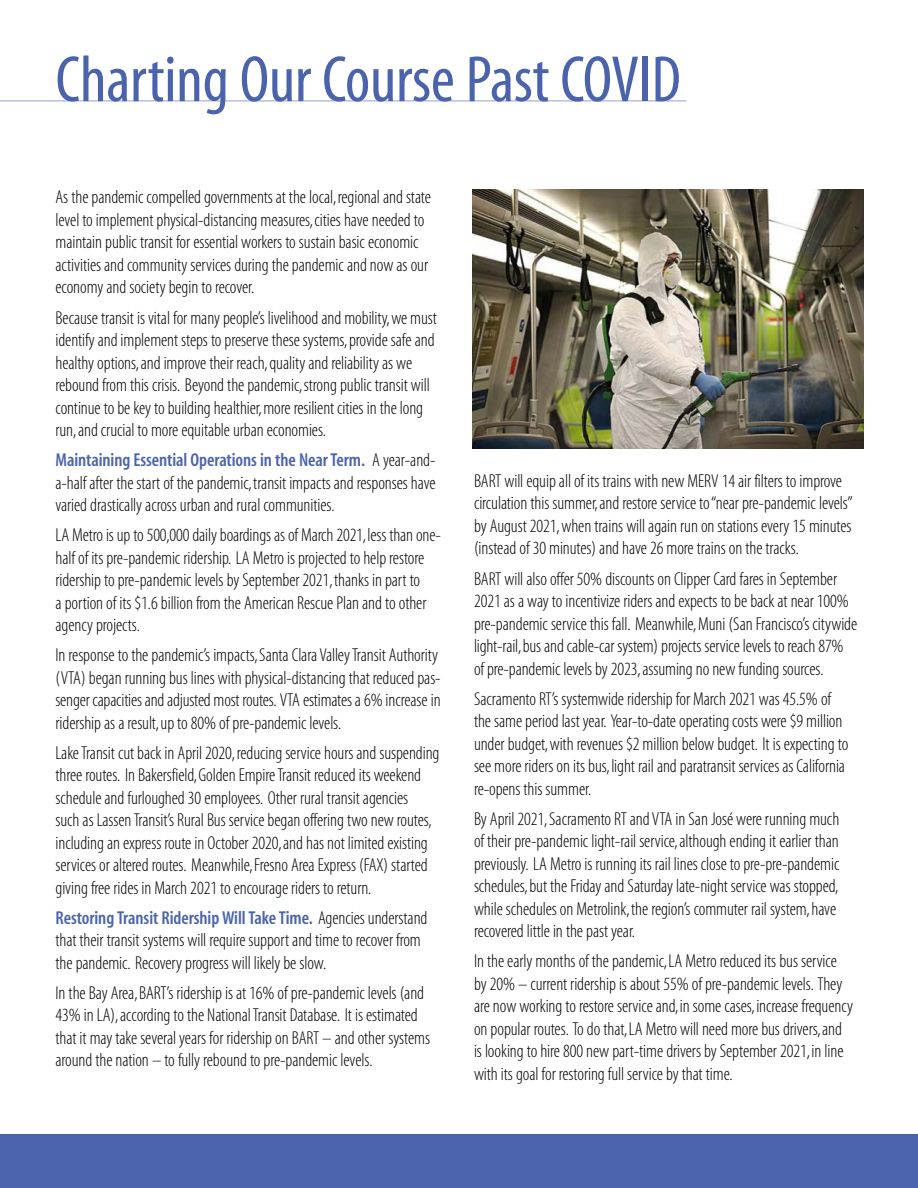
<style>
.page{position:relative;width:918px;height:1188px;background:#fff}
.page>*{position:absolute;margin:0;border:0;box-sizing:border-box;transform-origin:0 0}
.t1{font:66px "Myriad MM 400 300";letter-spacing:-.005em;color:#4a63ac}
.t2{font:18.75px/22.5px "Myriad MM 215 300";letter-spacing:-.005em;color:#000}
.t3{font:18.75px "Myriad MM 565 300";letter-spacing:-.005em;color:#4a63ac}
.s1{font-family:"Myriad MM 215 300";color:#000}
</style>
<div class="page">
<div style="left:0;top:1134px;width:918px;height:54px;background:#4a63ac"></div>
<hr style="left:0;top:101px;width:687px;height:1px;background:#93a2cd">
<img style="left:472px;top:189px;width:392px;height:259px">
<h1 class="t1" style="left:56px;top:54px;width:627px">Charting Our Course Past COVID</h1>
<p class="t2" style="left:56px;top:188px;width:377px">As the pandemic compelled governments at the local,regional and state level to implement physical-distancing measures,cities have needed to maintain public transit for essential workers to sustain basic economic activities and community services during the pandemic and now as our economy and society begin to recover.</p>
<p class="t2" style="left:56px;top:308px;width:383px">Because transit is vital for many people’s livelihood and mobility,we must identify and implement steps to preserve these systems,provide safe and healthy options,and improve their reach,quality and reliability as we rebound from this crisis. Beyond the pandemic,strong public transit will continue to be key to building healthier,more resilient cities in the long run,and crucial to more equitable urban economies.</p>
<p class="t3" style="left:56px;top:453px;width:382px">Maintaining Essential Operations in the Near Term. <span class="s1">A year-and-</span></p>
<p class="t2" style="left:56px;top:473px;width:382px">a-half after the start of the pandemic,transit impacts and responses have varied drastically across urban and rural communities.</p>
<p class="t2" style="left:56px;top:525px;width:387px">LA Metro is up to 500,000 daily boardings as of March 2021,less than one&shy;half of its pre-pandemic ridership. LA Metro is projected to help restore ridership to pre-pandemic levels by September 2021,thanks in part to<br>a portion of its $1.6 billion from the American Rescue Plan and to other agency projects.</p>
<p class="t2" style="left:56px;top:645px;width:387px">In response to the pandemic’s impacts,Santa Clara Valley Transit Authority (VTA) began running bus lines with physical-distancing that reduced pas&shy;senger capacities and adjusted most routes. VTA estimates a 6% increase in ridership as a result,up to 80% of pre-pandemic levels.</p>
<p class="t2" style="left:56px;top:743px;width:386px">LakeTransit cut back in April 2020,reducing service hours and suspending three routes. In Bakersfield,Golden Empire Transit reduced its weekend schedule and furloughed 30 employees. Other rural transit agencies<br>such as Lassen Transit’s Rural Bus service began offering two new routes, including an express route in October 2020,and has not limited existing services or altered routes. Meanwhile,Fresno Area Express (FAX) started giving free rides in March 2021 to encourage riders to return.</p>
<p class="t3" style="left:56px;top:910px;width:373px">Restoring Transit Ridership Will Take Time. <span class="s1">Agencies understand</span></p>
<p class="t2" style="left:56px;top:931px;width:367px">that their transit systems will require support and time to recover from the pandemic. Recovery progress will likely be slow.</p>
<p class="t2" style="left:56px;top:983px;width:376px">In the Bay Area,BART’s ridership is at 16% of pre-pandemic levels (and 43% in LA),according to the National Transit Database. It is estimated that it may take several years for ridership on BART – and other systems around the nation – to fully rebound to pre-pandemic levels.</p>
<p class="t2" style="left:474px;top:471px;width:380px">BART will equip all of its trains with new MERV 14 air filters to improve circulation this summer,and restore service to “near pre-pandemic levels” by August 2021,when trains will again run on stations every 15 minutes (instead of 30 minutes) and have 26 more trains on the tracks.</p>
<p class="t2" style="left:474px;top:569px;width:385px">BART will also offer 50% discounts on Clipper Card fares in September 2021 as a way to incentivize riders and expects to be back at near 100% pre-pandemic service this fall. Meanwhile,Muni (San Francisco’s citywide light-rail,bus and cable-car system) projects service levels to reach 87% of pre-pandemic levels by 2023,assuming no new funding sources.</p>
<p class="t2" style="left:474px;top:689px;width:376px">Sacramento RT’s systemwide ridership for March 2021 was 45.5% of the same period last year. Year-to-date operating costs were $9 million under budget,with revenues $2 million below budget. It is expecting to see more riders on its bus,light rail and paratransit services as California re-opens this summer.</p>
<p class="t2" style="left:474px;top:809px;width:367px">By April 2021,Sacramento RT and VTA in San José were running much of their pre-pandemic light-rail service,although ending it earlier than previously. LA Metro is running its rail lines close to pre-pre-pandemic schedules,but the Friday and Saturday late-night service was stopped, while schedules on Metrolink,the region’s commuter rail system,have recovered little in the past year.</p>
<p class="t2" style="left:474px;top:951px;width:380px">In the early months of the pandemic,LA Metro reduced its bus service by 20% – current ridership is about 55% of pre-pandemic levels. They are now working to restore service and,in some cases,increase frequency on popular routes. To do that,LA Metro will need more bus drivers,and is looking to hire 800 new part-time drivers by September 2021,in line with its goal for restoring full service by that time.</p>
</div>
